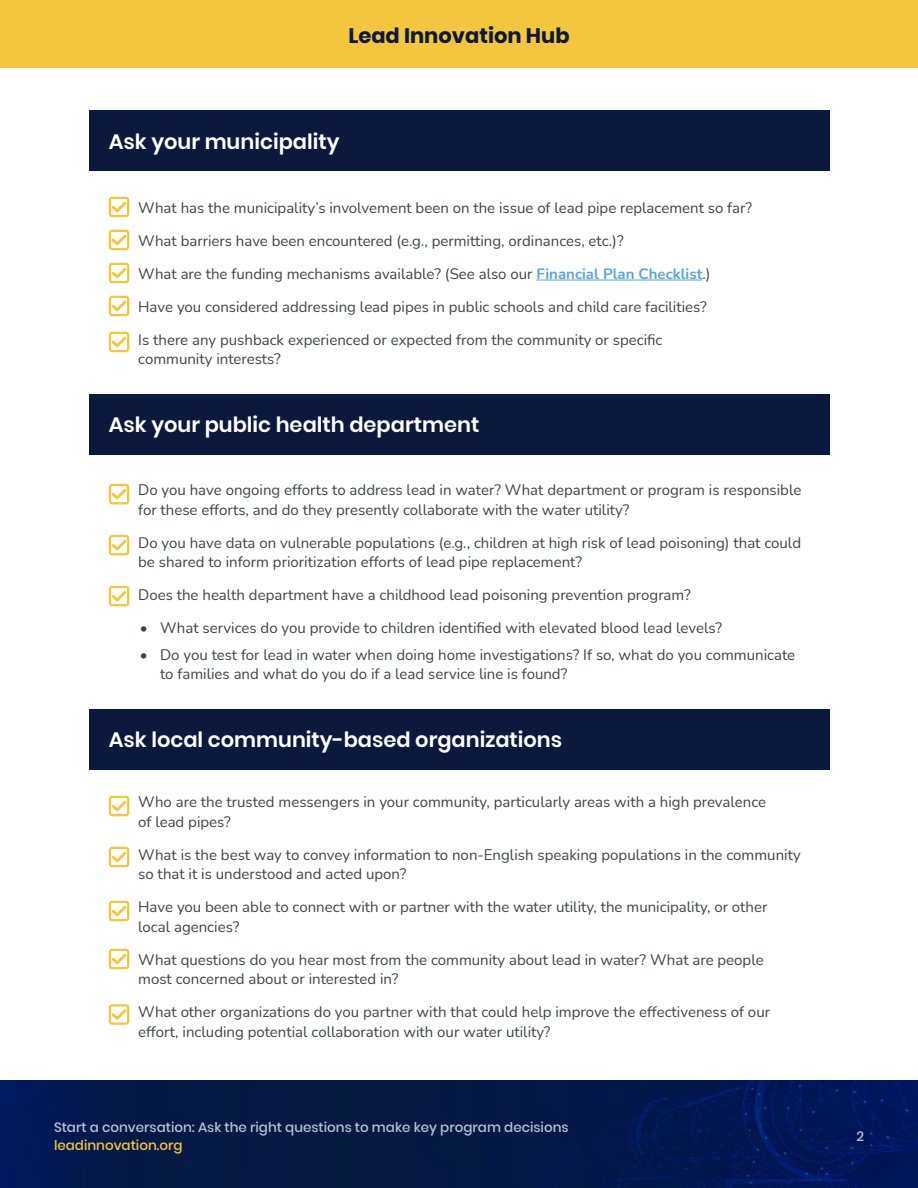
<style>
.page{position:relative;width:918px;height:1188px;background:#fff}
.page>*{position:absolute;margin:0;border:0;box-sizing:border-box;transform-origin:0 0}
.Commitment_Title{font:600 21px "Poppins";color:#fff}
.t1{font:700 21px "Poppins";color:#0d183f}
.Commitment_Checklist{font:15px/19.5px "Nunito";color:#3c4449}
.t2{font:500 13.5px "Poppins";color:#b6c1d7}
.t3{font:500 13.5px "Poppins";color:#f3c63e}
.s1{font-weight:700;color:#58a5db}
</style>
<div class="page">
<div style="left:0;top:0;width:918px;height:68px;background:#f3c63e"></div>
<img style="left:0;top:1080px;width:918px;height:108px">
<hr style="left:536px;top:280px;width:166px;height:1px;background:#58a5db">
<svg style="left:109px;top:197px;width:20px;height:20px"></svg>
<svg style="left:109px;top:230px;width:20px;height:20px"></svg>
<svg style="left:109px;top:263px;width:20px;height:20px"></svg>
<svg style="left:109px;top:296px;width:20px;height:20px"></svg>
<svg style="left:109px;top:332px;width:20px;height:20px"></svg>
<svg style="left:109px;top:484px;width:20px;height:20px"></svg>
<svg style="left:109px;top:535px;width:20px;height:20px"></svg>
<svg style="left:109px;top:586px;width:20px;height:20px"></svg>
<svg style="left:109px;top:796px;width:20px;height:20px"></svg>
<svg style="left:109px;top:847px;width:20px;height:20px"></svg>
<svg style="left:109px;top:901px;width:20px;height:20px"></svg>
<svg style="left:109px;top:949px;width:20px;height:20px"></svg>
<svg style="left:109px;top:1004px;width:20px;height:21px"></svg>
<div style="left:89px;top:111px;width:740px;height:60px;background:#0d183f"></div>
<div style="left:89px;top:394px;width:740px;height:61px;background:#0d183f"></div>
<div style="left:89px;top:709px;width:740px;height:61px;background:#0d183f"></div>
<h1 class="t1" style="left:348px;top:24px;width:223px">Lead Innovation Hub</h1>
<p class="Commitment_Title" style="left:109px;top:129px;width:232px">Ask your municipality</p>
<p class="Commitment_Checklist" style="left:138px;top:197px;width:615px">What has the municipality’s involvement been on the issue of lead pipe replacement so far?</p>
<p class="Commitment_Checklist" style="left:138px;top:230px;width:487px">What barriers have been encountered (e.g., permitting, ordinances, etc.)?</p>
<p class="Commitment_Checklist" style="left:138px;top:263px;width:574px">What are the funding mechanisms available? (See also our <span class="s1">Financial Plan Checklist</span>.)</p>
<p class="Commitment_Checklist" style="left:138px;top:296px;width:570px">Have you considered addressing lead pipes in public schools and child care facilities?</p>
<p class="Commitment_Checklist" style="left:138px;top:329px;width:526px">Is there any pushback experienced or expected from the community or specific community interests?</p>
<p class="Commitment_Title" style="left:109px;top:413px;width:372px">Ask your public health department</p>
<p class="Commitment_Checklist" style="left:138px;top:480px;width:665px">Do you have ongoing efforts to address lead in water? What department or program is responsible for these efforts, and do they presently collaborate with the water utility?</p>
<p class="Commitment_Checklist" style="left:138px;top:532px;width:664px">Do you have data on vulnerable populations (e.g., children at high risk of lead poisoning) that could be shared to inform prioritization efforts of lead pipe replacement?</p>
<p class="Commitment_Checklist" style="left:138px;top:585px;width:554px">Does the health department have a childhood lead poisoning prevention program?</p>
<p class="Commitment_Checklist" style="left:140px;top:618px;width:584px">• What services do you provide to children identified with elevated blood lead levels?</p>
<p class="Commitment_Checklist" style="left:160px;top:644px;width:637px;text-indent:-20px">• Do you test for lead in water when doing home investigations? If so, what do you communicate to families and what do you do if a lead service line is found?</p>
<p class="Commitment_Title" style="left:109px;top:728px;width:455px">Ask local community-based organizations</p>
<p class="Commitment_Checklist" style="left:138px;top:792px;width:629px">Who are the trusted messengers in your community, particularly areas with a high prevalence of lead pipes?</p>
<p class="Commitment_Checklist" style="left:138px;top:844px;width:664px">What is the best way to convey information to non-English speaking populations in the community so that it is understood and acted upon?</p>
<p class="Commitment_Checklist" style="left:138px;top:897px;width:631px">Have you been able to connect with or partner with the water utility, the municipality, or other local agencies?</p>
<p class="Commitment_Checklist" style="left:138px;top:949px;width:627px">What questions do you hear most from the community about lead in water? What are people most concerned about or interested in?</p>
<p class="Commitment_Checklist" style="left:138px;top:1002px;width:633px">What other organizations do you partner with that could help improve the effectiveness of our effort, including potential collaboration with our water utility?</p>
<p class="t2" style="left:54px;top:1120px;width:516px">Start a conversation: Ask the right questions to make key program decisions</p>
<p class="t3" style="left:54px;top:1138px;width:130px">leadinnovation.org</p>
<p class="t2" style="left:856px;top:1129px;width:9px">2</p>
</div>
